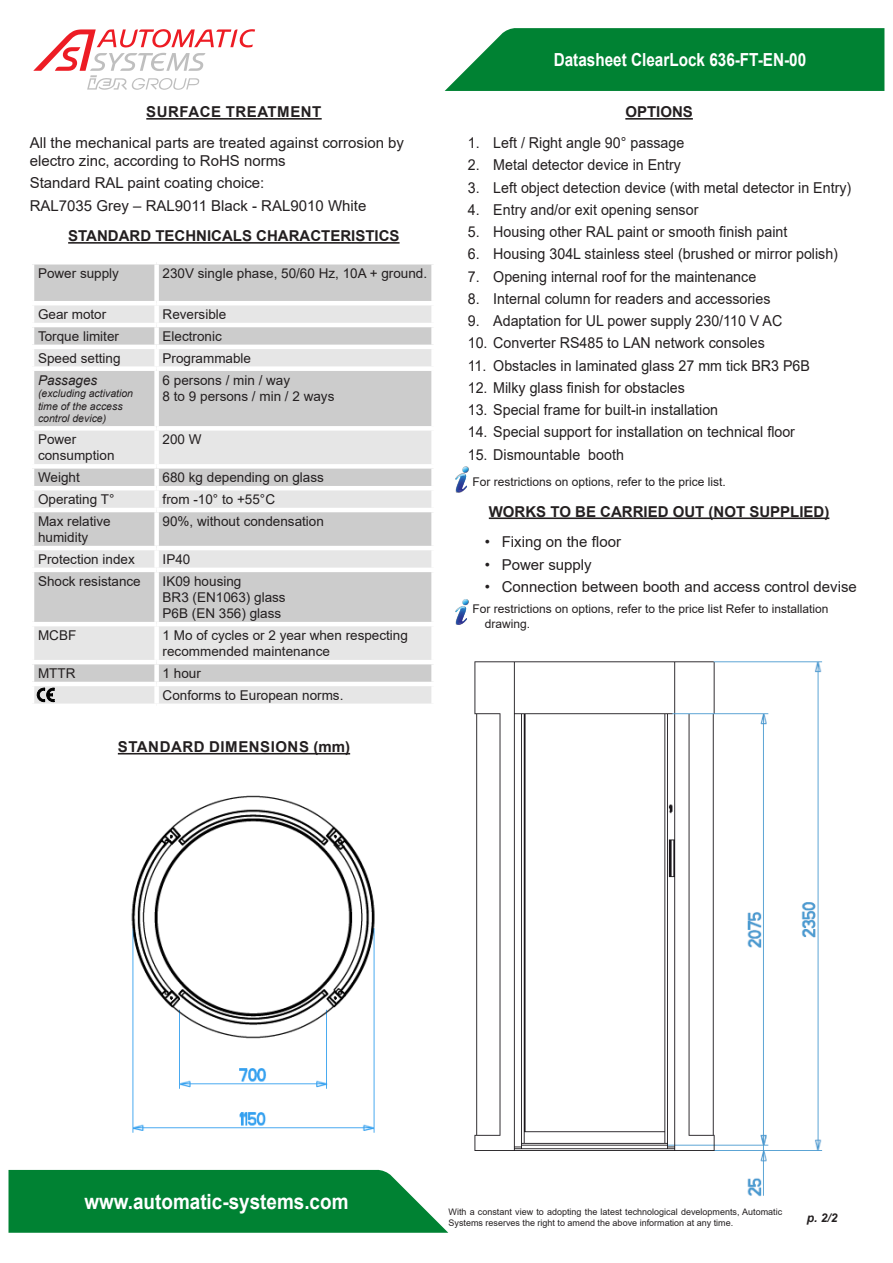
<style>
.page{position:relative;width:893px;height:1263px;background:#fff}
.page>*{position:absolute;margin:0;border:0;box-sizing:border-box;transform-origin:0 0}
.t1{font:700 21px "Arial";color:#fff;scale:.9 1}
.t2{font:700 18px "Arial";color:#fff;scale:.85 1}
.t3{font:15px "Arial";color:#231f20;scale:.95 1}
.t4{font:15px/18px "Arial";color:#231f20}
.t5{font:700 15px "Arial";color:#231f20}
.t6{font:700 15px "Arial";letter-spacing:.035em;color:#231f20}
.t7{font:13.5px/16.2px "Arial";color:#231f20}
.t8{font:italic 13.5px "Arial";color:#231f20}
.t9{font:12px/14.4px "Arial";color:#231f20}
.t10{font:italic 700 12px "Arial";color:#231f20}
.t11{font:italic 10.5px/12.6px "Arial";color:#231f20}
.t12{font:9px/10.8px "Arial";color:#231f20}
</style>
<div class="page">
<svg style="left:9px;top:1169px;width:439px;height:64px;background:#168d45"></svg>
<svg style="left:445px;top:28px;width:439px;height:63px;background:#138b42"></svg>
<svg style="left:33px;top:29px;width:222px;height:61px"></svg>
<hr style="left:146px;top:118px;width:176px;height:2px;background:#231f20">
<hr style="left:68px;top:242px;width:332px;height:2px;background:#231f20">
<hr style="left:118px;top:753px;width:232px;height:1px;background:#231f20">
<div style="left:34px;top:264px;width:397px;height:37px;background:#ccc"></div>
<svg style="left:34px;top:305px;width:397px;height:398px;background:#d8d8d8"></svg>
<div style="left:154px;top:264px;width:5px;height:37px;background:#fff"></div>
<div style="left:154px;top:305px;width:5px;height:18px;background:#fff"></div>
<hr style="left:30px;top:323px;width:127px;height:4px;background:#fff">
<hr style="left:157px;top:323px;width:279px;height:4px;background:#fff">
<div style="left:154px;top:327px;width:5px;height:18px;background:#fff"></div>
<hr style="left:30px;top:345px;width:127px;height:4px;background:#fff">
<hr style="left:157px;top:345px;width:279px;height:4px;background:#fff">
<div style="left:154px;top:349px;width:5px;height:17px;background:#fff"></div>
<div style="left:30px;top:366px;width:127px;height:5px;background:#fff"></div>
<div style="left:157px;top:366px;width:279px;height:5px;background:#fff"></div>
<div style="left:154px;top:371px;width:5px;height:55px;background:#fff"></div>
<div style="left:30px;top:426px;width:127px;height:5px;background:#fff"></div>
<div style="left:157px;top:426px;width:279px;height:5px;background:#fff"></div>
<div style="left:154px;top:431px;width:5px;height:33px;background:#fff"></div>
<div style="left:30px;top:464px;width:127px;height:5px;background:#fff"></div>
<div style="left:157px;top:464px;width:279px;height:5px;background:#fff"></div>
<div style="left:154px;top:469px;width:5px;height:17px;background:#fff"></div>
<hr style="left:30px;top:486px;width:127px;height:4px;background:#fff">
<hr style="left:157px;top:486px;width:279px;height:4px;background:#fff">
<div style="left:154px;top:490px;width:5px;height:18px;background:#fff"></div>
<hr style="left:30px;top:508px;width:127px;height:4px;background:#fff">
<hr style="left:157px;top:508px;width:279px;height:4px;background:#fff">
<div style="left:154px;top:512px;width:5px;height:34px;background:#fff"></div>
<hr style="left:30px;top:546px;width:127px;height:4px;background:#fff">
<hr style="left:157px;top:546px;width:279px;height:4px;background:#fff">
<div style="left:154px;top:550px;width:5px;height:18px;background:#fff"></div>
<hr style="left:30px;top:568px;width:127px;height:4px;background:#fff">
<hr style="left:157px;top:568px;width:279px;height:4px;background:#fff">
<div style="left:154px;top:572px;width:5px;height:50px;background:#fff"></div>
<hr style="left:30px;top:622px;width:127px;height:4px;background:#fff">
<hr style="left:157px;top:622px;width:279px;height:4px;background:#fff">
<div style="left:154px;top:626px;width:5px;height:34px;background:#fff"></div>
<hr style="left:30px;top:660px;width:127px;height:4px;background:#fff">
<hr style="left:157px;top:660px;width:279px;height:4px;background:#fff">
<div style="left:154px;top:664px;width:5px;height:18px;background:#fff"></div>
<hr style="left:30px;top:682px;width:127px;height:4px;background:#fff">
<hr style="left:157px;top:682px;width:279px;height:4px;background:#fff">
<div style="left:154px;top:686px;width:5px;height:17px;background:#fff"></div>
<hr style="left:625px;top:118px;width:68px;height:2px;background:#231f20">
<hr style="left:489px;top:517px;width:340px;height:2px;background:#231f20">
<svg style="left:455px;top:466px;width:14px;height:27px"></svg>
<svg style="left:455px;top:599px;width:14px;height:26px"></svg>
<svg style="left:37px;top:688px;width:17px;height:14px"></svg>
<img style="left:131px;top:795px;width:244px;height:338px">
<img style="left:474px;top:661px;width:349px;height:536px">
<p class="t6" style="left:146px;top:101px;width:177px">SURFACE TREATMENT</p>
<p class="t4" style="left:30px;top:134px;width:376px">All the mechanical parts are treated against corrosion by electro zinc, according to RoHS norms</p>
<p class="t4" style="left:30px;top:174px;width:236px">Standard RAL paint coating choice:</p>
<p class="t4" style="left:30px;top:196px;width:338px">RAL7035 Grey – RAL9011 Black - RAL9010 White</p>
<p class="t5" style="left:68px;top:225px;width:333px">STANDARD TECHNICALS CHARACTERISTICS</p>
<p class="t7" style="left:38px;top:265px;width:83px">Power supply</p>
<p class="t7" style="left:163px;top:265px;width:266px">230V single phase, 50/60 Hz, 10A + ground.</p>
<p class="t7" style="left:38px;top:306px;width:70px">Gear motor</p>
<p class="t7" style="left:163px;top:306px;width:65px">Reversible</p>
<p class="t7" style="left:38px;top:328px;width:83px">Torque limiter</p>
<p class="t7" style="left:163px;top:328px;width:61px">Electronic</p>
<p class="t7" style="left:38px;top:350px;width:84px">Speed setting</p>
<p class="t7" style="left:163px;top:350px;width:90px">Programmable</p>
<p class="t8" style="left:38px;top:371px;width:61px">Passages</p>
<p class="t11" style="left:38px;top:387px;width:97px">(excluding activation time of the access control device)</p>
<p class="t7" style="left:163px;top:372px;width:129px">6 persons / min / way</p>
<p class="t7" style="left:163px;top:388px;width:173px">8 to 9 persons / min / 2 ways</p>
<p class="t7" style="left:38px;top:431px;width:78px">Power consumption</p>
<p class="t7" style="left:163px;top:431px;width:41px">200 W</p>
<p class="t7" style="left:38px;top:469px;width:43px">Weight</p>
<p class="t7" style="left:163px;top:469px;width:163px">680 kg depending on glass</p>
<p class="t7" style="left:38px;top:491px;width:78px">Operating T°</p>
<p class="t7" style="left:163px;top:491px;width:114px">from -10° to +55°C</p>
<p class="t7" style="left:38px;top:513px;width:74px">Max relative humidity</p>
<p class="t7" style="left:163px;top:513px;width:163px">90%, without condensation</p>
<p class="t7" style="left:38px;top:551px;width:98px">Protection index</p>
<p class="t7" style="left:163px;top:551px;width:29px">IP40</p>
<p class="t7" style="left:38px;top:573px;width:104px">Shock resistance</p>
<p class="t7" style="left:163px;top:573px;width:80px">IK09 housing</p>
<p class="t7" style="left:163px;top:589px;width:125px">BR3 (EN1063) glass</p>
<p class="t7" style="left:163px;top:605px;width:120px">P6B (EN 356) glass</p>
<p class="t7" style="left:38px;top:627px;width:40px">MCBF</p>
<p class="t7" style="left:163px;top:627px;width:247px">1 Mo of cycles or 2 year when respecting recommended maintenance</p>
<p class="t7" style="left:38px;top:665px;width:39px">MTTR</p>
<p class="t7" style="left:163px;top:665px;width:40px">1 hour</p>
<p class="t7" style="left:163px;top:687px;width:182px">Conforms to European norms.</p>
<p class="t6" style="left:118px;top:736px;width:234px">STANDARD DIMENSIONS (mm)</p>
<p class="t2" style="left:554px;top:47px;width:299px">Datasheet ClearLock 636-FT-EN-00</p>
<p class="t5" style="left:625px;top:101px;width:69px">OPTIONS</p>
<p class="t3" style="left:468px;top:132px;width:229px">1. Left / Right angle 90° passage</p>
<p class="t3" style="left:468px;top:155px;width:226px">2. Metal detector device in Entry</p>
<p class="t3" style="left:468px;top:177px;width:405px">3. Left object detection device (with metal detector in Entry)</p>
<p class="t3" style="left:468px;top:199px;width:244px">4. Entry and/or exit opening sensor</p>
<p class="t3" style="left:468px;top:221px;width:338px">5. Housing other RAL paint or smooth finish paint</p>
<p class="t3" style="left:468px;top:244px;width:391px">6. Housing 304L stainless steel (brushed or mirror polish)</p>
<p class="t3" style="left:468px;top:266px;width:305px">7. Opening internal roof for the maintenance</p>
<p class="t3" style="left:468px;top:288px;width:320px">8. Internal column for readers and accessories</p>
<p class="t3" style="left:468px;top:310px;width:333px">9. Adaptation for UL power supply 230/110 V AC</p>
<p class="t3" style="left:468px;top:333px;width:314px">10. Converter RS485 to LAN network consoles</p>
<p class="t3" style="left:468px;top:355px;width:362px">11. Obstacles in laminated glass 27 mm tick BR3 P6B</p>
<p class="t3" style="left:468px;top:377px;width:230px">12. Milky glass finish for obstacles</p>
<p class="t3" style="left:468px;top:399px;width:265px">13. Special frame for built-in installation</p>
<p class="t3" style="left:468px;top:422px;width:346px">14. Special support for installation on technical floor</p>
<p class="t3" style="left:468px;top:444px;width:166px">15. Dismountable booth</p>
<p class="t9" style="left:472px;top:474px;width:255px">For restrictions on options, refer to the price list.</p>
<p class="t5" style="left:489px;top:501px;width:342px">WORKS TO BE CARRIED OUT (NOT SUPPLIED)</p>
<p class="t4" style="left:485px;top:533px;width:138px">• Fixing on the floor</p>
<p class="t4" style="left:485px;top:555px;width:109px">• Power supply</p>
<p class="t4" style="left:485px;top:578px;width:374px">• Connection between booth and access control devise</p>
<p class="t9" style="left:485px;top:602px;width:345px;text-indent:-12px">For restrictions on options, refer to the price list Refer to installation drawing.</p>
<p class="t1" style="left:84px;top:1187px;width:295px">www.automatic-systems.com</p>
<p class="t12" style="left:449px;top:1206px;width:335px">With a constant view to adopting the latest technological developments, Automatic<br>Systems reserves the right to amend the above information at any time.</p>
<p class="t10" style="left:807px;top:1209px;width:32px">p. 2/2</p>
</div>
